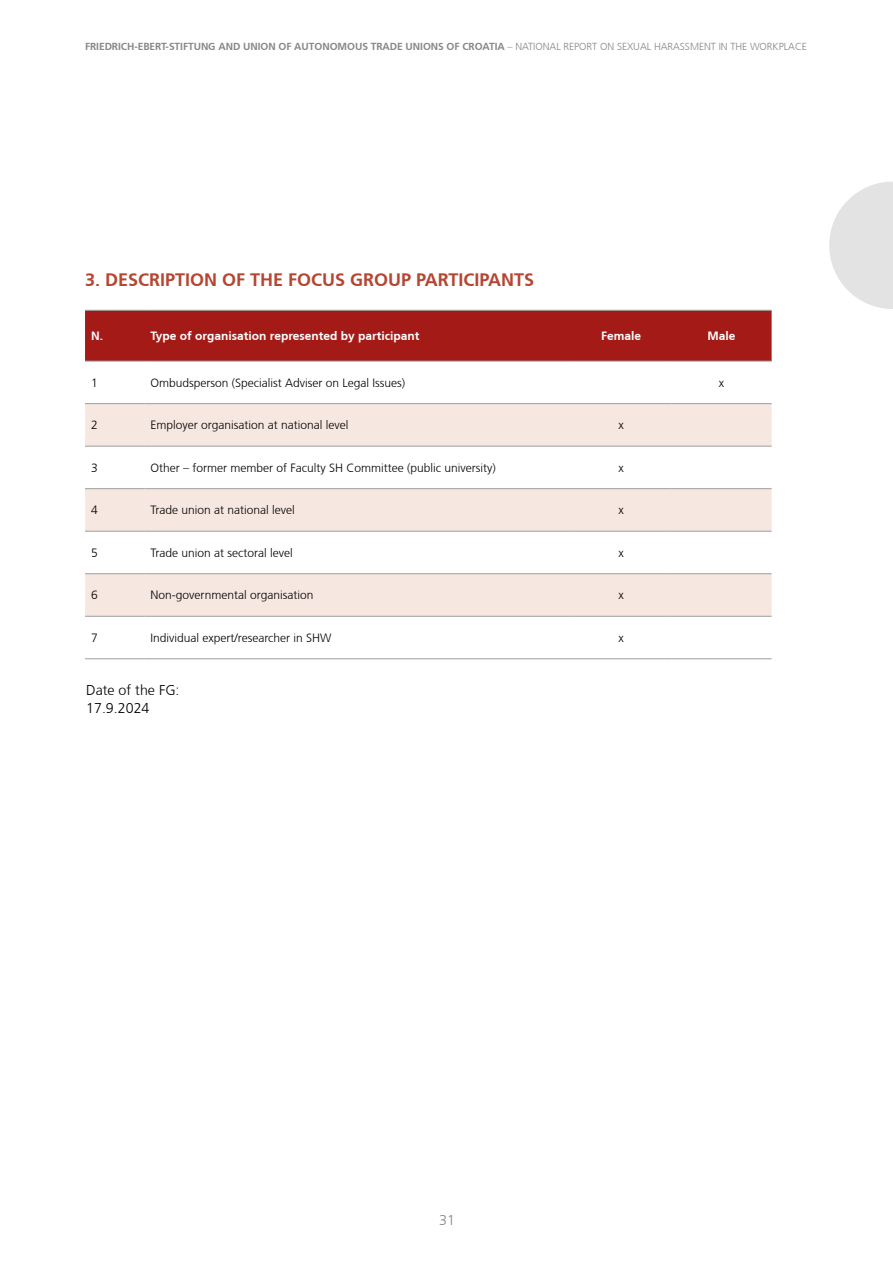
<style>
.page{position:relative;width:893px;height:1263px;background:#fff}
.page>*{position:absolute;margin:0;border:0;box-sizing:border-box;transform-origin:0 0}
.t1{font:700 18px "Frutiger CE";color:#b44632}
.t2{font:300 14.25px/18px "Frutiger CE";color:#000}
.t3{font:300 14.25px "Frutiger CE";color:#878787}
.t4{font:300 12px "Frutiger CE";color:#000}
.t5{font:700 12px "Frutiger CE";color:#fff}
.t6{font:700 10.2px "Frutiger CE";letter-spacing:-.005em;color:#878787}
.s1{font-weight:300}
</style>
<div class="page">
<svg style="left:829px;top:182px;width:64px;height:127px"></svg>
<div style="left:85px;top:311px;width:687px;height:50px;background:#a41a17"></div>
<svg style="left:85px;top:404px;width:687px;height:212px;fill:#f6e7e1"></svg>
<svg style="left:85px;top:532px;width:687px;height:41px"></svg>
<hr style="left:85px;top:310px;width:60px;height:1px;background:#9d9d9c">
<hr style="left:145px;top:310px;width:426px;height:1px;background:#9d9d9c">
<hr style="left:571px;top:310px;width:100px;height:1px;background:#9d9d9c">
<hr style="left:671px;top:310px;width:101px;height:1px;background:#9d9d9c">
<hr style="left:85px;top:361px;width:60px;height:1px;background:#9d9d9c">
<hr style="left:145px;top:361px;width:426px;height:1px;background:#9d9d9c">
<hr style="left:571px;top:361px;width:100px;height:1px;background:#9d9d9c">
<hr style="left:671px;top:361px;width:101px;height:1px;background:#9d9d9c">
<hr style="left:85px;top:403px;width:60px;height:1px;background:#9d9d9c">
<hr style="left:145px;top:403px;width:426px;height:1px;background:#9d9d9c">
<hr style="left:571px;top:403px;width:100px;height:1px;background:#9d9d9c">
<hr style="left:671px;top:403px;width:101px;height:1px;background:#9d9d9c">
<hr style="left:85px;top:446px;width:60px;height:1px;background:#9d9d9c">
<hr style="left:145px;top:446px;width:426px;height:1px;background:#9d9d9c">
<hr style="left:571px;top:446px;width:100px;height:1px;background:#9d9d9c">
<hr style="left:671px;top:446px;width:101px;height:1px;background:#9d9d9c">
<hr style="left:85px;top:488px;width:60px;height:1px;background:#9d9d9c">
<hr style="left:145px;top:488px;width:426px;height:1px;background:#9d9d9c">
<hr style="left:571px;top:488px;width:100px;height:1px;background:#9d9d9c">
<hr style="left:671px;top:488px;width:101px;height:1px;background:#9d9d9c">
<hr style="left:85px;top:531px;width:60px;height:1px;background:#9d9d9c">
<hr style="left:145px;top:531px;width:426px;height:1px;background:#9d9d9c">
<hr style="left:571px;top:531px;width:100px;height:1px;background:#9d9d9c">
<hr style="left:671px;top:531px;width:101px;height:1px;background:#9d9d9c">
<hr style="left:85px;top:573px;width:60px;height:1px;background:#9d9d9c">
<hr style="left:145px;top:573px;width:426px;height:1px;background:#9d9d9c">
<hr style="left:571px;top:573px;width:100px;height:1px;background:#9d9d9c">
<hr style="left:671px;top:573px;width:101px;height:1px;background:#9d9d9c">
<hr style="left:85px;top:616px;width:60px;height:1px;background:#9d9d9c">
<hr style="left:145px;top:616px;width:426px;height:1px;background:#9d9d9c">
<hr style="left:571px;top:616px;width:100px;height:1px;background:#9d9d9c">
<hr style="left:671px;top:616px;width:101px;height:1px;background:#9d9d9c">
<hr style="left:85px;top:658px;width:60px;height:1px;background:#9d9d9c">
<hr style="left:145px;top:658px;width:426px;height:1px;background:#9d9d9c">
<hr style="left:571px;top:658px;width:100px;height:1px;background:#9d9d9c">
<hr style="left:671px;top:658px;width:101px;height:1px;background:#9d9d9c">
<p class="t6" style="left:85px;top:41px;width:723px">FRIEDRICH-EBERT-STIFTUNG AND UNION OF AUTONOMOUS TRADE UNIONS OF CROATIA <span class="s1">– NATIONAL REPORT ON SEXUAL HARASSMENT IN THE WORKPLACE</span></p>
<h1 class="t1" style="left:85px;top:269px;width:451px">3. DESCRIPTION OF THE FOCUS GROUP PARTICIPANTS</h1>
<p class="t5" style="left:91px;top:329px;width:13px">N.</p>
<p class="t5" style="left:151px;top:329px;width:270px">Type of organisation represented by participant</p>
<p class="t5" style="left:601px;top:329px;width:42px">Female</p>
<p class="t5" style="left:707px;top:329px;width:30px">Male</p>
<p class="t4" style="left:91px;top:376px;width:8px">1</p>
<p class="t4" style="left:151px;top:376px;width:256px">Ombudsperson (Specialist Adviser on Legal Issues)</p>
<p class="t4" style="left:719px;top:376px;width:7px">x</p>
<p class="t4" style="left:91px;top:418px;width:8px">2</p>
<p class="t4" style="left:151px;top:418px;width:200px">Employer organisation at national level</p>
<p class="t4" style="left:618px;top:418px;width:7px">x</p>
<p class="t4" style="left:91px;top:461px;width:8px">3</p>
<p class="t4" style="left:151px;top:461px;width:347px">Other – former member of Faculty SH Committee (public university)</p>
<p class="t4" style="left:618px;top:461px;width:7px">x</p>
<p class="t4" style="left:91px;top:503px;width:8px">4</p>
<p class="t4" style="left:151px;top:503px;width:146px">Trade union at national level</p>
<p class="t4" style="left:618px;top:503px;width:7px">x</p>
<p class="t4" style="left:91px;top:546px;width:8px">5</p>
<p class="t4" style="left:151px;top:546px;width:144px">Trade union at sectoral level</p>
<p class="t4" style="left:618px;top:546px;width:7px">x</p>
<p class="t4" style="left:91px;top:588px;width:8px">6</p>
<p class="t4" style="left:151px;top:588px;width:164px">Non-governmental organisation</p>
<p class="t4" style="left:618px;top:588px;width:7px">x</p>
<p class="t4" style="left:91px;top:631px;width:8px">7</p>
<p class="t4" style="left:151px;top:631px;width:182px">Individual expert/researcher in SHW</p>
<p class="t4" style="left:618px;top:631px;width:7px">x</p>
<p class="t2" style="left:86px;top:681px;width:95px">Date of the FG:<br>17.9.2024</p>
<p class="t3" style="left:439px;top:1211px;width:17px">31</p>
</div>
